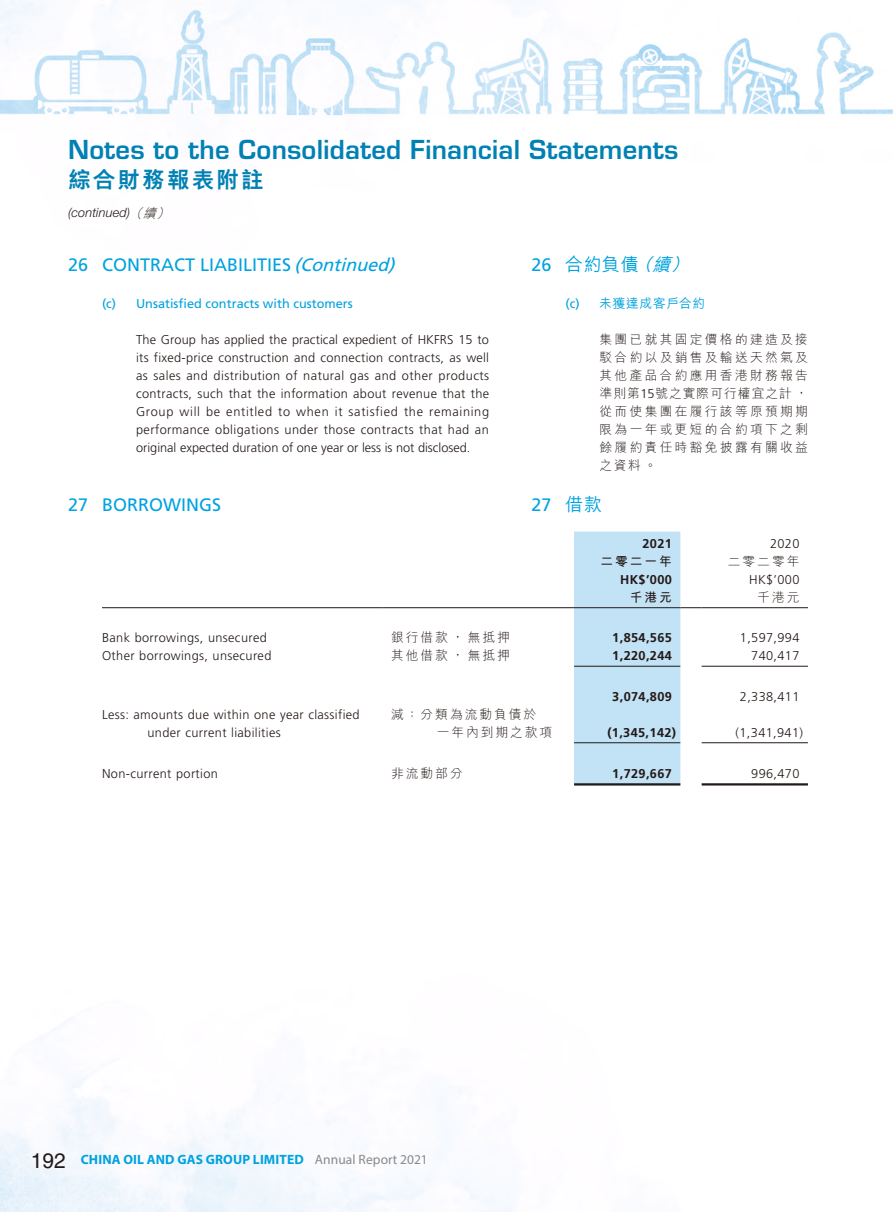
<style>
.page{position:relative;width:893px;height:1212px;background:#fff}
.page>*{position:absolute;margin:0;border:0;box-sizing:border-box;transform-origin:0 0}
.t1{font:600 25.5px "Eurostile LT Std";letter-spacing:.01em;color:#0081b3}
.t2{font:800 22.5px "M Hei HK";letter-spacing:.1em;color:#0081b3}
.t3{font:18px "Frutiger LT Std";color:#00a2df}
.t4{font:500 18px "M Hei HK";color:#00a2df}
.t5{font:700 13.5px "Myriad Pro";letter-spacing:.01em;color:#00a2df}
.t6{font:300 12.75px/18px "Frutiger LT Std";letter-spacing:.03em;color:#231916;text-align:justify}
.t7{font:300 12.75px/18px "M Hei HK";letter-spacing:.18em;color:#231916;text-align:justify}
.t8{font:700 12.75px "Frutiger LT Std";letter-spacing:.03em;color:#231916}
.t9{font:12.75px "Frutiger LT Std";color:#00a2df}
.t10{font:300 12.75px/18px "M Hei HK";letter-spacing:.155em;color:#231916}
.t11{font:italic 300 12.75px "Helvetica Neue LT Std";letter-spacing:.01em;color:#231916}
.t12{font:500 12.75px "M Hei HK";letter-spacing:.05em;color:#00a2df}
.t13{font:700 12.75px "M Hei HK";letter-spacing:.155em;color:#231916}
.s1{font-family:"M Hei HK"}
.s2{font-family:"Frutiger LT Std";font-weight:400}
.s3{font-style:italic}
.s4{font-family:"Frutiger LT Std"}
.s5{font-family:"M Hei HK";font-weight:500}
.s6{font-family:"Helvetica LT Std";font-weight:400;font-size:21px;color:#231916}
.s7{font-weight:400;color:#898989}
</style>
<div class="page">
<img style="left:0;top:0;width:892px;height:1212px">
<hr style="left:102px;top:607px;width:281px;height:1px;background:#231916">
<hr style="left:383px;top:607px;width:191px;height:1px;background:#231916">
<svg style="left:574px;top:531px;width:128px;height:254px"></svg>
<hr style="left:702px;top:607px;width:106px;height:1px;background:#231916">
<hr style="left:574px;top:666px;width:106px;height:1px;background:#231916">
<hr style="left:702px;top:666px;width:106px;height:1px;background:#231916">
<hr style="left:574px;top:742px;width:106px;height:1px;background:#231916">
<hr style="left:702px;top:742px;width:106px;height:1px;background:#231916">
<hr style="left:574px;top:783px;width:106px;height:2px;background:#231916">
<hr style="left:702px;top:783px;width:106px;height:2px;background:#231916">
<h1 class="t1" style="left:68px;top:134px;width:612px">Notes to the Consolidated Financial Statements</h1>
<h2 class="t2" style="left:68px;top:168px;width:197px">綜合財務報表附註</h2>
<p class="t11" style="left:68px;top:205px;width:106px">(continued)<span class="s1">（續）</span></p>
<h3 class="t4" style="left:531px;top:252px;width:165px"><span class="s2">26</span> 合約負債<span class="s3">（續）</span></h3>
<p class="t12" style="left:566px;top:294px;width:141px"><span class="s2">(c)</span> 未獲達成客戶合約</p>
<p class="t7" style="left:600px;top:330px;width:210px">集團已就其固定價格的建造及接駁合約以及銷售及輸送天然氣及其他產品合約應用香港財務報告準則第<span class="s4">15</span>號之實際可行權宜之計，從而使集團在履行該等原預期期限為一年或更短的合約項下之剩餘履約責任時豁免披露有關收益之資料。</p>
<h3 class="t3" style="left:531px;top:494px;width:72px">27 <span class="s5">借款</span></h3>
<h3 class="t3" style="left:68px;top:254px;width:333px">26 CONTRACT LIABILITIES <span class="s3">(Continued)</span></h3>
<p class="t9" style="left:102px;top:296px;width:252px">(c) Unsatisfied contracts with customers</p>
<p class="t6" style="left:136px;top:331px;width:355px">The Group has applied the practical expedient of HKFRS 15 to its fixed-price construction and connection contracts, as well as sales and distribution of natural gas and other products contracts, such that the information about revenue that the Group will be entitled to when it satisfied the remaining performance obligations under those contracts that had an original expected duration of one year or less is not disclosed.</p>
<h3 class="t3" style="left:68px;top:494px;width:155px">27 BORROWINGS</h3>
<p class="t8" style="left:642px;top:536px;width:31px">2021</p>
<p class="t6" style="left:770px;top:535px;width:31px">2020</p>
<p class="t13" style="left:600px;top:552px;width:73px">二零二一年</p>
<p class="t7" style="left:728px;top:552px;width:73px">二零二零年</p>
<p class="t8" style="left:620px;top:572px;width:53px">HK$’000</p>
<p class="t6" style="left:749px;top:571px;width:52px">HK$’000</p>
<p class="t13" style="left:630px;top:588px;width:44px">千港元</p>
<p class="t7" style="left:757px;top:588px;width:44px">千港元</p>
<p class="t6" style="left:102px;top:629px;width:166px">Bank borrowings, unsecured</p>
<p class="t7" style="left:391px;top:629px;width:120px">銀行借款，無抵押</p>
<p class="t8" style="left:612px;top:630px;width:61px">1,854,565</p>
<p class="t6" style="left:740px;top:629px;width:61px">1,597,994</p>
<p class="t6" style="left:102px;top:647px;width:171px">Other borrowings, unsecured</p>
<p class="t7" style="left:391px;top:647px;width:120px">其他借款，無抵押</p>
<p class="t8" style="left:612px;top:648px;width:61px">1,220,244</p>
<p class="t6" style="left:751px;top:647px;width:50px">740,417</p>
<p class="t8" style="left:612px;top:689px;width:61px">3,074,809</p>
<p class="t6" style="left:740px;top:688px;width:61px">2,338,411</p>
<p class="t6" style="left:148px;top:706px;width:214px;text-indent:-45px">Less: amounts due within one year classified under current liabilities</p>
<p class="t10" style="left:437px;top:705px;width:117px;text-indent:-45px">減：分類為流動負債於<br>一年內到期之款項</p>
<p class="t8" style="left:607px;top:725px;width:70px">(1,345,142)</p>
<p class="t6" style="left:736px;top:724px;width:69px">(1,341,941)</p>
<p class="t6" style="left:102px;top:764px;width:117px">Non-current portion</p>
<p class="t7" style="left:391px;top:764px;width:73px">非流動部分</p>
<p class="t8" style="left:612px;top:765px;width:61px">1,729,667</p>
<p class="t6" style="left:751px;top:764px;width:50px">996,470</p>
<p class="t5" style="left:31px;top:1150px;width:398px"><span class="s6">192</span> CHINA OIL AND GAS GROUP LIMITED <span class="s7">Annual Report 2021</span></p>
</div>
